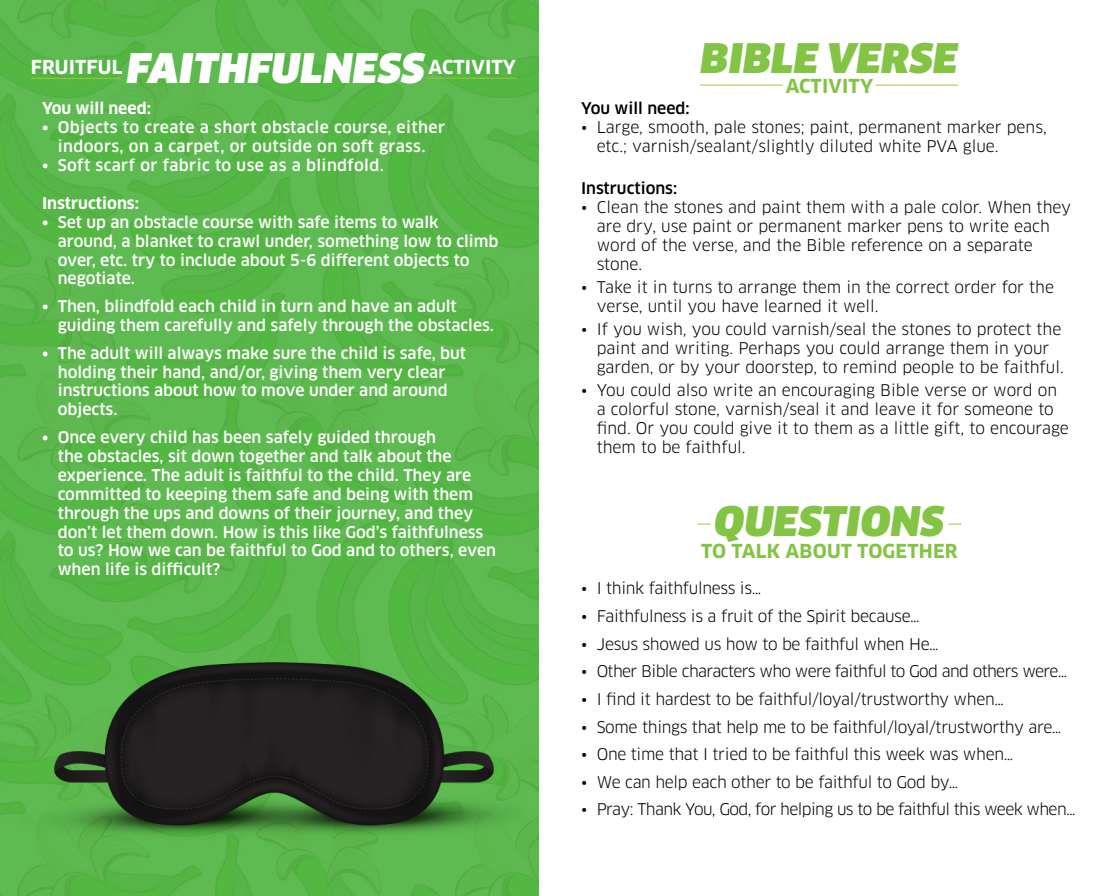
<style>
.page{position:relative;width:1120px;height:896px;background:#fff}
.page>*{position:absolute;margin:0;border:0;box-sizing:border-box;transform-origin:0 0}
.t1{font:italic 900 39.81px "Clan Pro";letter-spacing:.01em;color:#83c445}
.t2{font:italic 900 39.81px "Clan Pro";letter-spacing:.01em;color:#fff}
.t3{font:700 18.9px "Clan Pro";letter-spacing:.01em;color:#83c445}
.t4{font:700 18.9px "Clan Pro";letter-spacing:.01em;color:#fff}
.t5{font:15.75px/18.9px "Clan Pro";letter-spacing:-.005em;color:#000}
.t6{font:500 15.75px/18.9px "Clan Pro";color:#fff}
.t7{font:500 15.75px/18.9px "Clan Pro";letter-spacing:.025em;color:#fff;text-align:center}
.t8{font:15.75px "Clan Pro";letter-spacing:-.04em;color:#000}
.t9{font:700 15.75px "Clan Pro";color:#fff}
.t10{font:500 15.75px "Clan Pro";color:#000}
</style>
<div class="page">
<img style="left:0;top:0;width:539px;height:896px">
<hr style="left:427px;top:78px;width:90px;height:1px;background:#a6c632">
<hr style="left:30px;top:78px;width:91px;height:1px;background:#a6c632">
<hr style="left:876px;top:85px;width:82px;height:1px;background:#a6c632">
<hr style="left:700px;top:85px;width:83px;height:1px;background:#a6c632">
<svg style="left:948px;top:524px;width:14px;height:1px"></svg>
<svg style="left:697px;top:524px;width:14px;height:1px"></svg>
<img style="left:19px;top:617px;width:509px;height:255px">
<p class="t4" style="left:31px;top:56px;width:93px">FRUITFUL</p>
<p class="t2" style="left:127px;top:45px;width:299px">FAITHFULNESS</p>
<p class="t4" style="left:429px;top:56px;width:89px">ACTIVITY</p>
<p class="t9" style="left:42px;top:99px;width:110px">You will need:</p>
<p class="t7" style="left:42px;top:118px;width:405px">• Objects to create a short obstacle course, either indoors, on a carpet, or outside on soft grass.</p>
<p class="t7" style="left:42px;top:156px;width:343px">• Soft scarf or fabric to use as a blindfold.</p>
<p class="t9" style="left:42px;top:194px;width:99px">Instructions:</p>
<p class="t6" style="left:58px;top:213px;width:442px;text-indent:-16px">• Set up an obstacle course with safe items to walk around, a blanket to crawl under, something low to climb over, etc. try to include about 5-6 different objects to negotiate.</p>
<p class="t6" style="left:58px;top:297px;width:438px;text-indent:-16px">• Then, blindfold each child in turn and have an adult guiding them carefully and safely through the obstacles.</p>
<p class="t6" style="left:58px;top:344px;width:410px;text-indent:-16px">• The adult will always make sure the child is safe, but holding their hand, and/or, giving them very clear instructions about how to move under and around objects.</p>
<p class="t6" style="left:58px;top:428px;width:440px;text-indent:-16px">• Once every child has been safely guided through<br>the obstacles, sit down together and talk about the experience. The adult is faithful to the child. They are committed to keeping them safe and being with them through the ups and downs of their journey, and they don’t let them down. How is this like God’s faithfulness to us? How we can be faithful to God and to others, even when life is difficult?</p>
<p class="t1" style="left:701px;top:35px;width:259px">BIBLE VERSE</p>
<p class="t3" style="left:786px;top:75px;width:89px">ACTIVITY</p>
<p class="t10" style="left:581px;top:99px;width:110px">You will need:</p>
<p class="t5" style="left:597px;top:118px;width:452px;text-indent:-16px">• Large, smooth, pale stones; paint, permanent marker pens, etc.; varnish/sealant/slightly diluted white PVA glue.</p>
<p class="t10" style="left:581px;top:179px;width:98px">Instructions:</p>
<p class="t5" style="left:597px;top:198px;width:476px;text-indent:-16px">• Clean the stones and paint them with a pale color. When they are dry, use paint or permanent marker pens to write each word of the verse, and the Bible reference on a separate stone.</p>
<p class="t5" style="left:597px;top:278px;width:459px;text-indent:-16px">• Take it in turns to arrange them in the correct order for the verse, until you have learned it well.</p>
<p class="t5" style="left:597px;top:320px;width:469px;text-indent:-16px">• If you wish, you could varnish/seal the stones to protect the paint and writing. Perhaps you could arrange them in your garden, or by your doorstep, to remind people to be faithful.</p>
<p class="t5" style="left:597px;top:381px;width:474px;text-indent:-16px">• You could also write an encouraging Bible verse or word on a colorful stone, varnish/seal it and leave it for someone to find. Or you could give it to them as a little gift, to encourage them to be faithful.</p>
<p class="t1" style="left:715px;top:498px;width:231px">QUESTIONS</p>
<p class="t3" style="left:701px;top:540px;width:258px">TO TALK ABOUT TOGETHER</p>
<p class="t5" style="left:581px;top:579px;width:182px">• I think faithfulness is…</p>
<p class="t5" style="left:581px;top:607px;width:340px">• Faithfulness is a fruit of the Spirit because…</p>
<p class="t5" style="left:581px;top:634px;width:359px">• Jesus showed us how to be faithful when He…</p>
<p class="t8" style="left:581px;top:662px;width:488px">• Other Bible characters who were faithful to God and others were…</p>
<p class="t5" style="left:581px;top:690px;width:425px">• I find it hardest to be faithful/loyal/trustworthy when…</p>
<p class="t5" style="left:581px;top:717px;width:482px">• Some things that help me to be faithful/loyal/trustworthy are…</p>
<p class="t5" style="left:581px;top:745px;width:434px">• One time that I tried to be faithful this week was when…</p>
<p class="t5" style="left:581px;top:773px;width:379px">• We can help each other to be faithful to God by…</p>
<p class="t8" style="left:581px;top:800px;width:496px">• Pray: Thank You, God, for helping us to be faithful this week when…</p>
</div>
